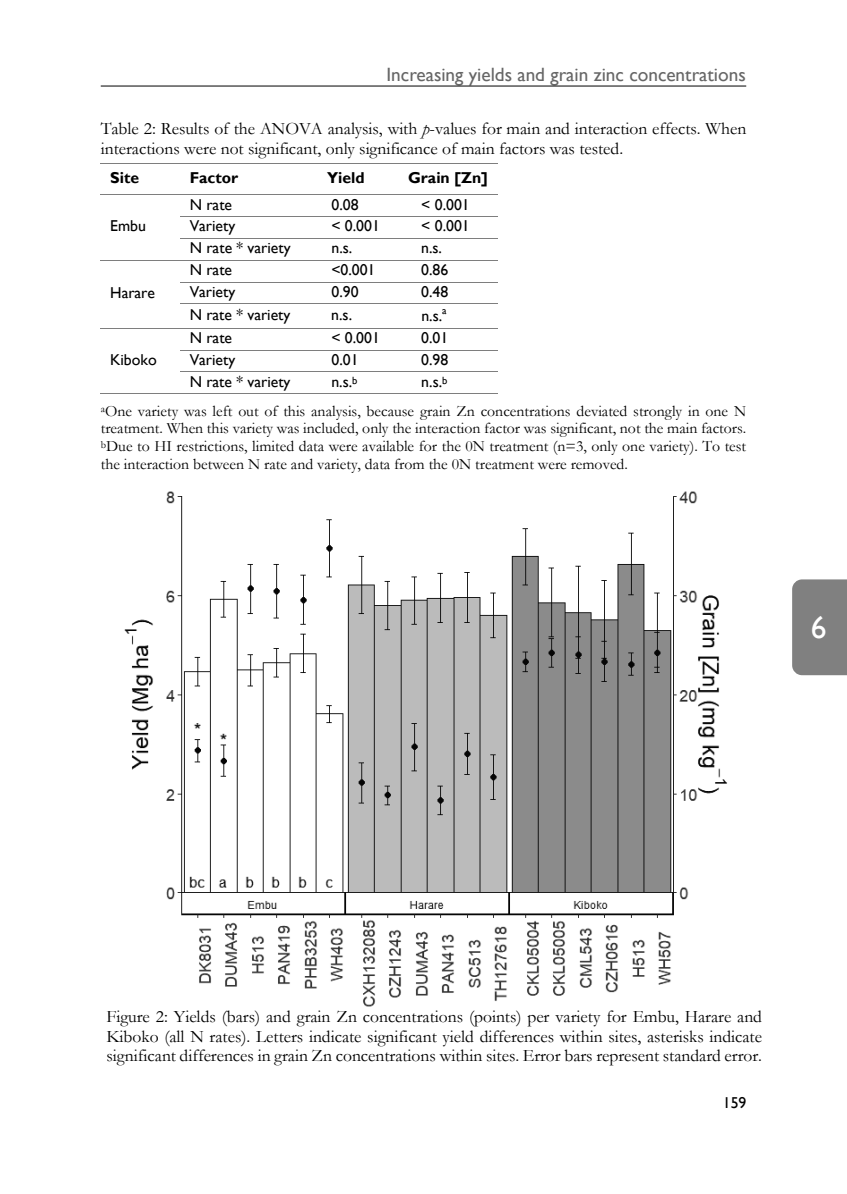
<style>
.page{position:relative;width:847px;height:1194px;background:#fff}
.page>*{position:absolute;margin:0;border:0;box-sizing:border-box;transform-origin:0 0}
.t1{font:31.5px "Gill Sans";color:#fff}
.t2{font:19.25px "Gill Sans";color:#666}
.t3{font:17.5px/19.8px "Garamond";color:#000}
.t4{font:15.75px/17.7px "Garamond";color:#000;text-align:justify}
.t5{font:15.75px "Gill Sans";color:#000}
.t6{font:700 15.75px "Gill Sans";color:#000}
.s1{font-style:italic}
</style>
<div class="page">
<hr style="left:101px;top:86px;width:645px;height:1px;background:#000">
<div style="left:792px;top:579px;width:54px;height:96px;background:#808080"></div>
<hr style="left:101px;top:163px;width:397px;height:1px;background:#7e7e7e">
<hr style="left:101px;top:194px;width:397px;height:1px;background:#7e7e7e">
<hr style="left:180px;top:216px;width:318px;height:1px;background:#7e7e7e">
<hr style="left:180px;top:238px;width:318px;height:1px;background:#7e7e7e">
<hr style="left:101px;top:260px;width:397px;height:1px;background:#7e7e7e">
<hr style="left:180px;top:282px;width:318px;height:1px;background:#7e7e7e">
<hr style="left:180px;top:303px;width:318px;height:1px;background:#7e7e7e">
<hr style="left:101px;top:328px;width:397px;height:1px;background:#7e7e7e">
<hr style="left:180px;top:349px;width:318px;height:1px;background:#7e7e7e">
<hr style="left:180px;top:371px;width:318px;height:1px;background:#7e7e7e">
<hr style="left:101px;top:393px;width:397px;height:1px;background:#7e7e7e">
<img style="left:124px;top:491px;width:603px;height:516px">
<p class="t2" style="left:386px;top:63px;width:360px">Increasing yields and grain zinc concentrations</p>
<p class="t3" style="left:101px;top:118px;width:646px">Table 2: Results of the ANOVA analysis, with <span class="s1">p</span>-values for main and interaction effects. When interactions were not significant, only significance of main factors was tested.</p>
<p class="t6" style="left:110px;top:168px;width:30px">Site</p>
<p class="t6" style="left:190px;top:168px;width:50px">Factor</p>
<p class="t6" style="left:327px;top:168px;width:39px">Yield</p>
<p class="t6" style="left:408px;top:168px;width:81px">Grain [Zn]</p>
<p class="t5" style="left:110px;top:217px;width:37px">Embu</p>
<p class="t5" style="left:190px;top:195px;width:44px">N rate</p>
<p class="t5" style="left:331px;top:195px;width:29px">0.08</p>
<p class="t5" style="left:421px;top:195px;width:50px">&lt; 0.001</p>
<p class="t5" style="left:190px;top:217px;width:47px">Variety</p>
<p class="t5" style="left:331px;top:217px;width:50px">&lt; 0.001</p>
<p class="t5" style="left:421px;top:217px;width:50px">&lt; 0.001</p>
<p class="t5" style="left:190px;top:239px;width:102px">N rate * variety</p>
<p class="t5" style="left:331px;top:239px;width:22px">n.s.</p>
<p class="t5" style="left:421px;top:239px;width:22px">n.s.</p>
<p class="t5" style="left:110px;top:284px;width:46px">Harare</p>
<p class="t5" style="left:110px;top:350px;width:48px">Kiboko</p>
<p class="t5" style="left:190px;top:261px;width:44px">N rate</p>
<p class="t5" style="left:331px;top:261px;width:46px">&lt;0.001</p>
<p class="t5" style="left:421px;top:261px;width:29px">0.86</p>
<p class="t5" style="left:190px;top:283px;width:47px">Variety</p>
<p class="t5" style="left:331px;top:283px;width:29px">0.90</p>
<p class="t5" style="left:421px;top:283px;width:29px">0.48</p>
<p class="t5" style="left:190px;top:306px;width:102px">N rate * variety</p>
<p class="t5" style="left:331px;top:306px;width:22px">n.s.</p>
<p class="t5" style="left:421px;top:306px;width:27px">n.s.<sup>a</sup></p>
<p class="t5" style="left:190px;top:329px;width:44px">N rate</p>
<p class="t5" style="left:331px;top:329px;width:50px">&lt; 0.001</p>
<p class="t5" style="left:421px;top:329px;width:29px">0.01</p>
<p class="t5" style="left:190px;top:350px;width:47px">Variety</p>
<p class="t5" style="left:331px;top:350px;width:29px">0.01</p>
<p class="t5" style="left:421px;top:350px;width:29px">0.98</p>
<p class="t5" style="left:190px;top:372px;width:102px">N rate * variety</p>
<p class="t5" style="left:331px;top:372px;width:28px">n.s.<sup>b</sup></p>
<p class="t5" style="left:421px;top:372px;width:28px">n.s.<sup>b</sup></p>
<p class="t4" style="left:101px;top:401px;width:647px"><sup>a</sup>One variety was left out of this analysis, because grain Zn concentrations deviated strongly in one N treatment. When this variety was included, only the interaction factor was significant, not the main factors. <sup>b</sup>Due to HI restrictions, limited data were available for the 0N treatment (n=3, only one variety). To test the interaction between N rate and variety, data from the 0N treatment were removed.</p>
<h1 class="t1" style="left:810px;top:609px;width:17px">6</h1>
<p class="t3" style="left:106px;top:1006px;width:656px;text-align:justify">Figure 2: Yields (bars) and grain Zn concentrations (points) per variety for Embu, Harare and Kiboko (all N rates). Letters indicate significant yield differences within sites, asterisks indicate significant differences in grain Zn concentrations within sites. Error bars represent standard error.</p>
<p class="t5" style="left:722px;top:1093px;width:25px">159</p>
</div>
